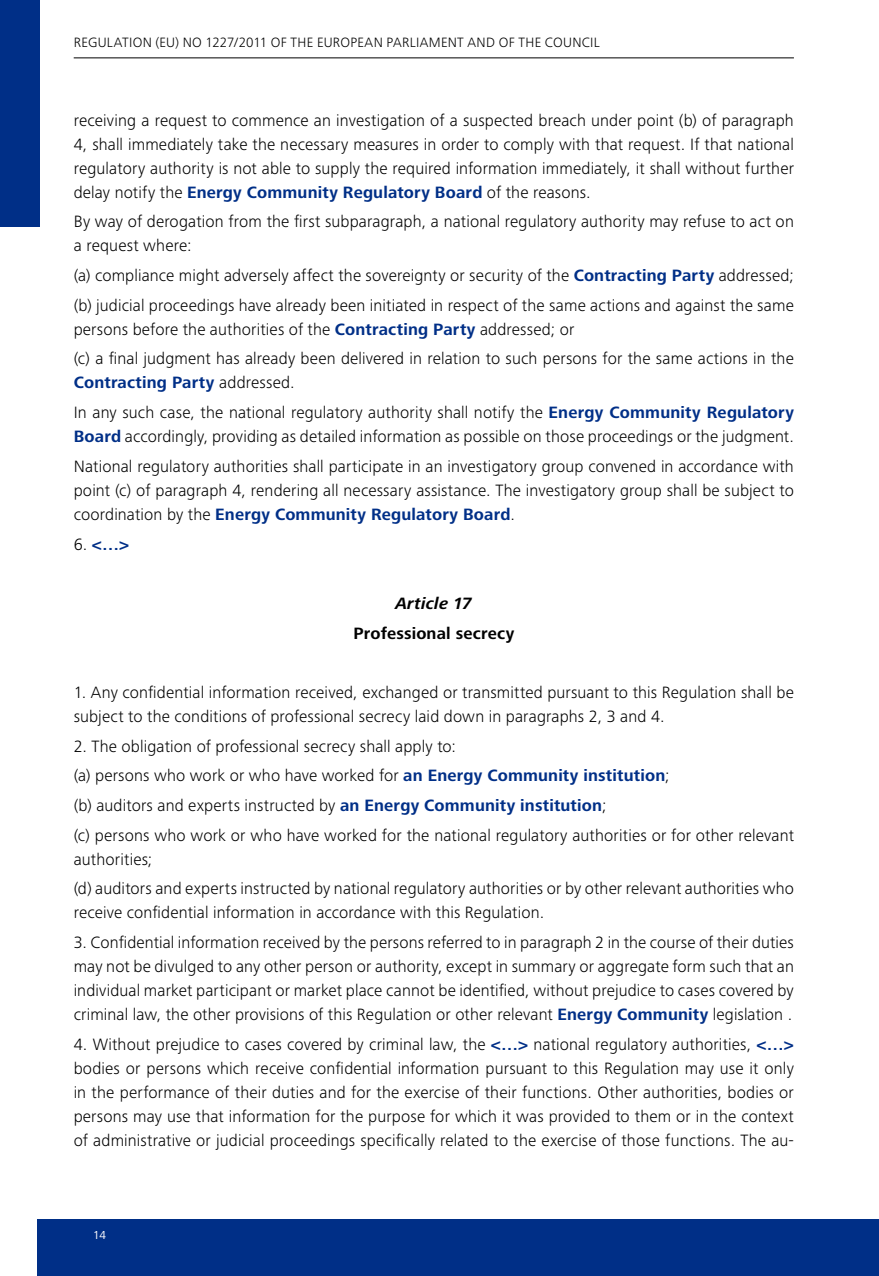
<style>
.page{position:relative;width:879px;height:1276px;background:#fff}
.page>*{position:absolute;margin:0;border:0;box-sizing:border-box;transform-origin:0 0}
.t1{font:300 17px/24px "Frutiger Next Pro";letter-spacing:.01em;color:#000}
.t2{font:700 17px "Frutiger Next Pro";letter-spacing:.01em;color:#000}
.t3{font:italic 700 17px "Frutiger Next Pro";letter-spacing:.01em;color:#000}
.t4{font:700 17px "Frutiger Next Pro";color:#002f87}
.t5{font:300 14px "Frutiger Next Pro";letter-spacing:.02em;color:#000}
.t6{font:12px "Frutiger Next Pro";color:#fff}
.s1{font-weight:700;color:#002f87}
.s2{font-weight:300;color:#000}
</style>
<div class="page">
<hr style="left:74px;top:58px;width:720px;height:1px;background:#000">
<div style="left:38px;top:1219px;width:841px;height:57px;background:#002f87"></div>
<div style="left:0;top:0;width:40px;height:227px;background:#002f87"></div>
<p class="t5" style="left:74px;top:35px;width:527px">REGULATION (EU) NO 1227/2011 OF THE EUROPEAN PARLIAMENT AND OF THE COUNCIL</p>
<p class="t1" style="left:74px;top:108px;width:722px;text-align:justify">receiving a request to commence an investigation of a suspected breach under point (b) of paragraph 4, shall immediately take the necessary measures in order to comply with that request. If that national regulatory authority is not able to supply the required information immediately, it shall without further delay notify the <span class="s1">Energy Community Regulatory Board</span> of the reasons.</p>
<p class="t1" style="left:74px;top:210px;width:722px">By way of derogation from the first subparagraph, a national regulatory authority may refuse to act on a request where:</p>
<p class="t1" style="left:74px;top:261px;width:722px;line-height:29.6px">(a) compliance might adversely affect the sovereignty or security of the <span class="s1">Contracting Party</span> addressed; (b) judicial proceedings have already been initiated in respect of the same actions and against the same</p>
<p class="t1" style="left:74px;top:314px;width:721px;line-height:29.6px">persons before the authorities of the <span class="s1">Contracting Party</span> addressed; or<br>(c) a final judgment has already been delivered in relation to such persons for the same actions in the</p>
<p class="t1" style="left:74px;top:368px;width:721px;line-height:29.6px"><span class="s1">Contracting Party</span> addressed.<br>In any such case, the national regulatory authority shall notify the <span class="s1">Energy Community Regulatory</span></p>
<p class="t1" style="left:74px;top:422px;width:721px;line-height:29.6px"><span class="s1">Board</span> accordingly, providing as detailed information as possible on those proceedings or the judgment.<br>National regulatory authorities shall participate in an investigatory group convened in accordance with</p>
<p class="t1" style="left:74px;top:478px;width:722px">point (c) of paragraph 4, rendering all necessary assistance. The investigatory group shall be subject to coordination by the <span class="s1">Energy Community Regulatory Board</span>.</p>
<p class="t4" style="left:74px;top:534px;width:57px"><span class="s2">6.</span> &lt;…&gt;</p>
<p class="t3" style="left:395px;top:593px;width:78px">Article 17</p>
<p class="t2" style="left:353px;top:623px;width:162px">Professional secrecy</p>
<p class="t1" style="left:74px;top:680px;width:721px">1. Any confidential information received, exchanged or transmitted pursuant to this Regulation shall be subject to the conditions of professional secrecy laid down in paragraphs 2, 3 and 4.</p>
<p class="t1" style="left:74px;top:731px;width:722px;line-height:29.6px">2. The obligation of professional secrecy shall apply to:<br>(a) persons who work or who have worked for <span class="s1">an Energy Community institution</span>;<br>(b) auditors and experts instructed by <span class="s1">an Energy Community institution</span>;<br>(c) persons who work or who have worked for the national regulatory authorities or for other relevant</p>
<p class="t1" style="left:74px;top:844px;width:722px;line-height:29.6px">authorities;<br>(d) auditors and experts instructed by national regulatory authorities or by other relevant authorities who</p>
<p class="t1" style="left:74px;top:900px;width:472px">receive confidential information in accordance with this Regulation.</p>
<p class="t1" style="left:74px;top:930px;width:722px;text-align:justify">3. Confidential information received by the persons referred to in paragraph 2 in the course of their duties may not be divulged to any other person or authority, except in summary or aggregate form such that an individual market participant or market place cannot be identified, without prejudice to cases covered by criminal law, the other provisions of this Regulation or other relevant <span class="s1">Energy Community</span> legislation .</p>
<p class="t1" style="left:74px;top:1032px;width:722px;text-align:justify">4. Without prejudice to cases covered by criminal law, the <span class="s1">&lt;…&gt;</span> national regulatory authorities, <span class="s1">&lt;…&gt; </span>bodies or persons which receive confidential information pursuant to this Regulation may use it only in the performance of their duties and for the exercise of their functions. Other authorities, bodies or persons may use that information for the purpose for which it was provided to them or in the context of administrative or judicial proceedings specifically related to the exercise of those functions. The au-</p>
<p class="t6" style="left:93px;top:1227px;width:15px">14</p>
</div>
